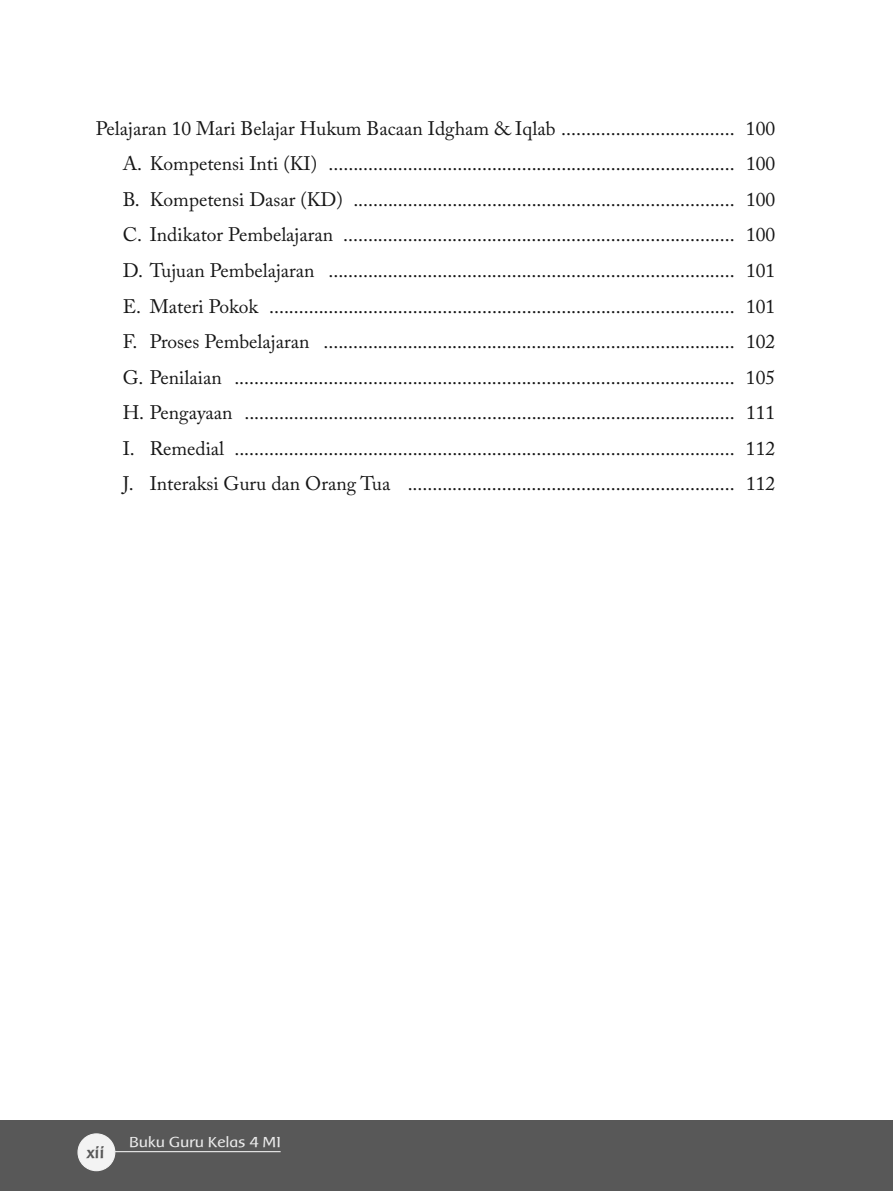
<style>
.page{position:relative;width:893px;height:1191px;background:#fff}
.page>*{position:absolute;margin:0;border:0;box-sizing:border-box;transform-origin:0 0}
.t1{font:19.5px/35.5px "Adobe Caslon Pro";color:#161616;text-align:justify}
.t2{font:700 16.5px "Baar Metanoia";color:#585858}
.t3{font:15px "Baar Metanoia";color:#ececec}
</style>
<div class="page">
<div style="left:0;top:1120px;width:893px;height:71px;background:#585858"></div>
<div style="left:78px;top:1133px;width:37px;height:37px;background:#f3f3f3;border-radius:50%"></div>
<div style="left:77px;top:1133px;width:38px;height:38px;border:1px solid #f3f3f3;border-radius:50%"></div>
<hr style="left:115px;top:1151px;width:166px;height:1px;background:#ececec">
<p class="t1" style="left:123px;top:113px;width:654px;text-indent:-27px">Pelajaran 10 Mari Belajar Hukum Bacaan Idgham &amp; Iqlab ................................... 100<br>A. Kompetensi Inti (KI) .................................................................................. 100<br>B. Kompetensi Dasar (KD) ............................................................................. 100<br>C. Indikator Pembelajaran ............................................................................... 100<br>D. Tujuan Pembelajaran .................................................................................. 101<br>E. Materi Pokok .............................................................................................. 101<br>F. Proses Pembelajaran ................................................................................... 102<br>G. Penilaian ..................................................................................................... 105<br>H. Pengayaan ................................................................................................... 111<br>I. Remedial ..................................................................................................... 112<br>J. Interaksi Guru dan Orang Tua .................................................................. 112</p>
<p class="t2" style="left:87px;top:1143px;width:20px">xii</p>
<p class="t3" style="left:129px;top:1134px;width:153px">Buku Guru Kelas 4 MI</p>
</div>
